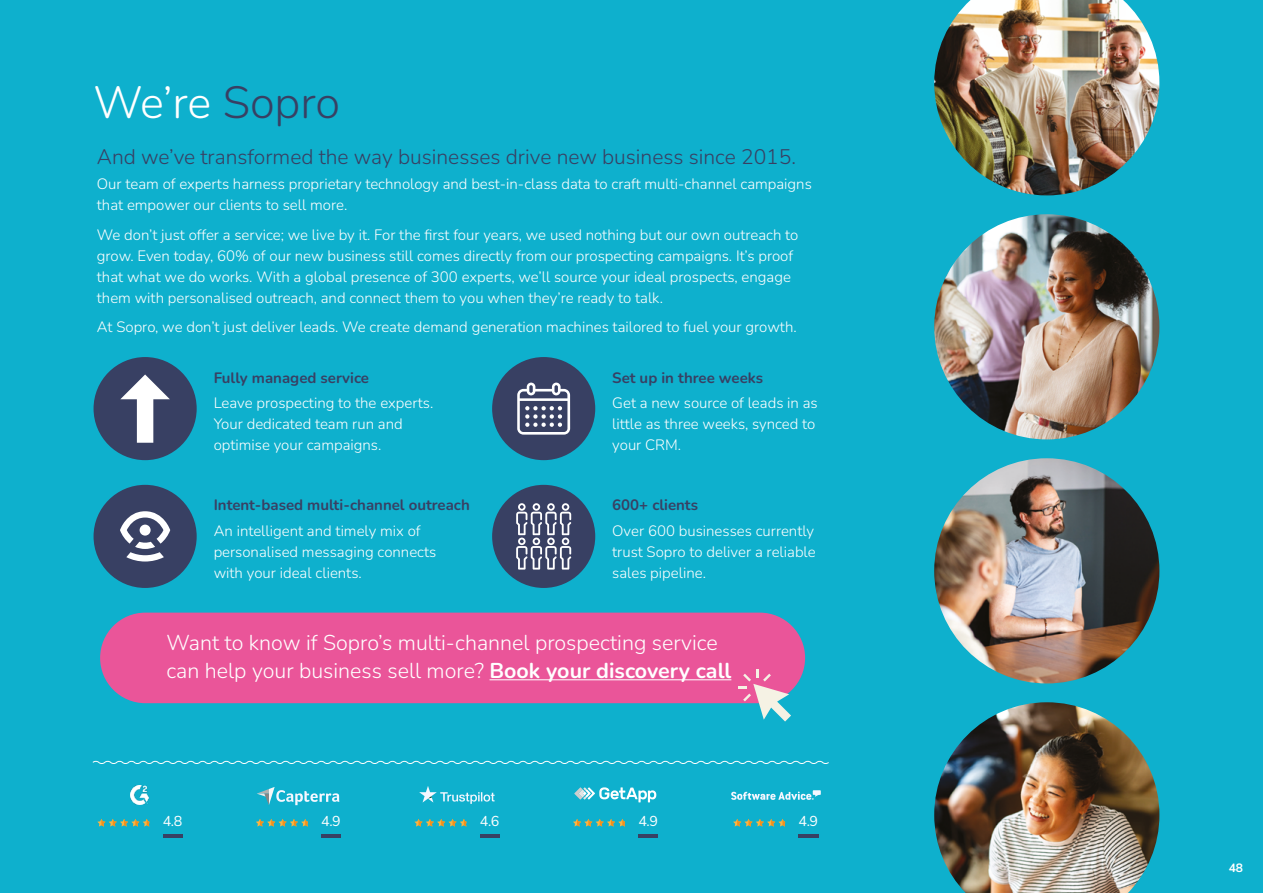
<style>
.page{position:relative;width:1263px;height:893px;background:#0eb0cd}
.page>*{position:absolute;margin:0;border:0;box-sizing:border-box;transform-origin:0 0}
.t1{font:300 45px "Nunito";letter-spacing:-.005em;color:#fff}
.t2{font:300 21.45px/28px "Nunito";color:#fff}
.t3{font:300 21px "Nunito";color:#384063}
.t4{font:300 15px/21px "Nunito";color:#fff}
.t5{font:700 15px "Nunito";color:#384063}
.t6{font:14.25px "Nunito";color:#fff}
.t7{font:700 12px "Nunito";color:#fff}
.s1{color:#384063}
.s2{font-weight:700}
</style>
<div class="page">
<div style="left:492px;top:485px;width:103px;height:103px;background:#384063;border-radius:50%"></div>
<svg style="left:516px;top:503px;width:55px;height:67px"></svg>
<div style="left:94px;top:485px;width:103px;height:103px;background:#384063;border-radius:50%"></div>
<svg style="left:120px;top:511px;width:50px;height:50px"></svg>
<div style="left:492px;top:357px;width:103px;height:103px;background:#384063;border-radius:50%"></div>
<svg style="left:517px;top:383px;width:53px;height:52px"></svg>
<div style="left:94px;top:357px;width:103px;height:103px;background:#384063;border-radius:50%"></div>
<svg style="left:120px;top:374px;width:50px;height:69px"></svg>
<div style="left:100px;top:613px;width:705px;height:90px;background:#ea5599;border-radius:45px"></div>
<hr style="left:489px;top:679px;width:242px;height:1px;background:#fff">
<svg style="left:97px;top:819px;width:52px;height:8px"></svg>
<svg style="left:163px;top:835px;width:19px;height:3px"></svg>
<img style="left:131px;top:786px;width:18px;height:18px">
<svg style="left:256px;top:819px;width:52px;height:8px"></svg>
<svg style="left:321px;top:835px;width:20px;height:3px"></svg>
<svg style="left:257px;top:787px;width:82px;height:18px"></svg>
<svg style="left:414px;top:819px;width:52px;height:8px"></svg>
<svg style="left:480px;top:835px;width:19px;height:3px"></svg>
<svg style="left:419px;top:786px;width:76px;height:18px"></svg>
<svg style="left:573px;top:819px;width:52px;height:8px"></svg>
<svg style="left:638px;top:835px;width:20px;height:3px"></svg>
<svg style="left:574px;top:787px;width:82px;height:15px"></svg>
<svg style="left:733px;top:819px;width:52px;height:8px"></svg>
<svg style="left:799px;top:835px;width:20px;height:3px"></svg>
<svg style="left:731px;top:790px;width:90px;height:10px"></svg>
<svg style="left:92px;top:760px;width:737px;height:4px"></svg>
<svg style="left:739px;top:669px;width:52px;height:52px"></svg>
<img style="left:934px;top:214px;width:225px;height:225px;border-radius:113px">
<img style="left:934px;top:458px;width:225px;height:225px;border-radius:113px">
<img style="left:934px;top:702px;width:225px;height:191px">
<img style="left:934px;top:0;width:225px;height:195px">
<h1 class="t1" style="left:94px;top:71px;width:248px">We’re <span class="s1">Sopro</span></h1>
<h3 class="t3" style="left:97px;top:142px;width:701px">And we’ve transformed the way businesses drive new business since 2015.</h3>
<p class="t4" style="left:97px;top:173px;width:716px">Our team of experts harness proprietary technology and best-in-class data to craft multi-channel campaigns that empower our clients to sell more.</p>
<p class="t4" style="left:97px;top:224px;width:703px">We don’t just offer a service; we live by it. For the first four years, we used nothing but our own outreach to grow. Even today, 60% of our new business still comes directly from our prospecting campaigns. It’s proof that what we do works. With a global presence of 300 experts, we’ll source your ideal prospects, engage them with personalised outreach, and connect them to you when they’re ready to talk.</p>
<p class="t4" style="left:97px;top:316px;width:701px">At Sopro, we don’t just deliver leads. We create demand generation machines tailored to fuel your growth.</p>
<p class="t5" style="left:214px;top:367px;width:157px">Fully managed service</p>
<p class="t4" style="left:214px;top:392px;width:221px">Leave prospecting to the experts.<br>Your dedicated team run and optimise your campaigns.</p>
<p class="t5" style="left:214px;top:495px;width:258px">Intent-based multi-channel outreach</p>
<p class="t4" style="left:214px;top:519px;width:224px">An intelligent and timely mix of personalised messaging connects with your ideal clients.</p>
<p class="t5" style="left:612px;top:367px;width:152px">Set up in three weeks</p>
<p class="t4" style="left:612px;top:392px;width:207px">Get a new source of leads in as little as three weeks, synced to your CRM.</p>
<p class="t5" style="left:612px;top:495px;width:87px">600+ clients</p>
<p class="t4" style="left:612px;top:519px;width:205px;text-align:justify">Over 600 businesses currently trust Sopro to deliver a reliable sales pipeline.</p>
<h2 class="t2" style="left:167px;top:628px;width:566px">Want to know if Sopro’s multi-channel prospecting service can help your business sell more? <span class="s2">Book your discovery call</span></h2>
<p class="t6" style="left:163px;top:812px;width:21px">4.8</p>
<p class="t6" style="left:321px;top:812px;width:21px">4.9</p>
<p class="t6" style="left:480px;top:812px;width:21px">4.6</p>
<p class="t6" style="left:638px;top:812px;width:21px">4.9</p>
<p class="t6" style="left:799px;top:812px;width:21px">4.9</p>
<p class="t7" style="left:1229px;top:860px;width:16px">48</p>
</div>
